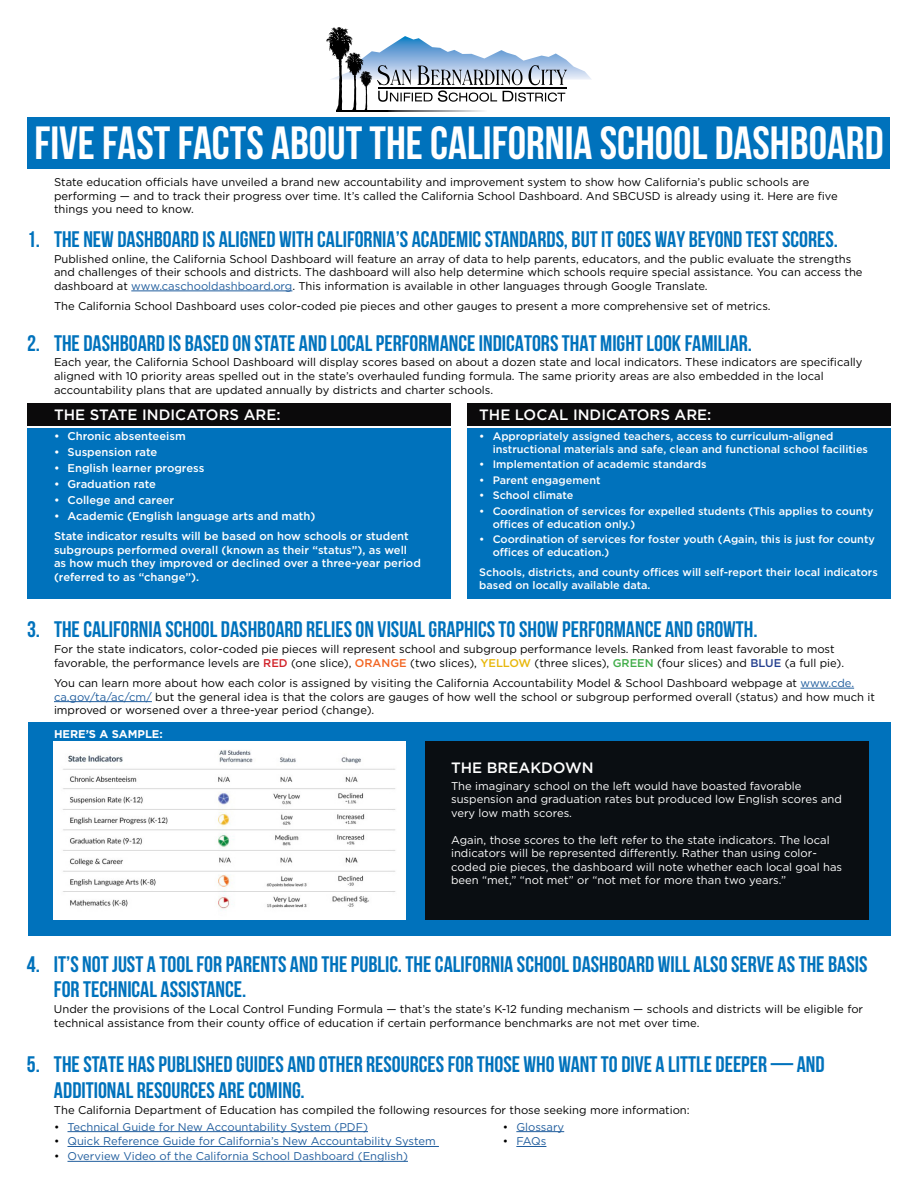
<style>
.page{position:relative;width:918px;height:1188px;background:#fff}
.page>*{position:absolute;margin:0;border:0;box-sizing:border-box;transform-origin:0 0}
.t1{font:700 46.5px "Bebas Neue";color:#fff}
.t2{font:700 22.5px/25.5px "Bebas Neue";color:#0072bc}
.t3{font:500 15px "Gotham";color:#fff}
.t4{font:11.25px/13.5px "Gotham";color:#000}
.t5{font:11.25px/13.5px "Gotham";color:#fff}
.t6{font:500 11.25px/13.5px "Gotham";color:#fff}
.t7{font:11.25px "Gotham";color:#215e9e}
.t8{font:700 11.25px "Gotham";color:#fff}
.t9{font:500 10.8px/13px "Gotham";color:#fff}
.s1{color:#215e9e}
.s2{font-weight:500;color:#d2232a}
.s3{font-weight:500;color:#f26522}
.s4{font-weight:500;color:#e8b70a}
.s5{font-weight:500;color:#41ad49}
.s6{font-weight:500;color:#25408f}
.s7{color:#000}
</style>
<div class="page">
<div style="left:468px;top:403px;width:423px;height:22px;background:#0b0a0b"></div>
<div style="left:27px;top:403px;width:423px;height:22px;background:#0b0a0b"></div>
<div style="left:28px;top:117px;width:862px;height:52px;background:#0072bc"></div>
<div style="left:27px;top:428px;width:423px;height:171px;background:#0072bc"></div>
<div style="left:468px;top:428px;width:423px;height:171px;background:#0072bc"></div>
<div style="left:28px;top:722px;width:863px;height:214px;background:#0072bc"></div>
<hr style="left:131px;top:291px;width:161px;height:1px;background:#215e9e">
<hr style="left:800px;top:688px;width:54px;height:1px;background:#215e9e">
<hr style="left:54px;top:701px;width:98px;height:1px;background:#215e9e">
<img style="left:54px;top:741px;width:352px;height:179px">
<div style="left:425px;top:741px;width:444px;height:178px;background:#0a0e12"></div>
<hr style="left:68px;top:1131px;width:300px;height:1px;background:#215e9e">
<hr style="left:68px;top:1146px;width:371px;height:1px;background:#215e9e">
<hr style="left:68px;top:1161px;width:340px;height:1px;background:#215e9e">
<hr style="left:516px;top:1131px;width:48px;height:1px;background:#215e9e">
<hr style="left:516px;top:1146px;width:30px;height:1px;background:#215e9e">
<svg style="left:336px;top:110px;width:148px;height:1px"></svg>
<svg style="left:326px;top:27px;width:265px;height:83px"></svg>
<h1 class="t1" style="left:34px;top:118px;width:851px">FIVE FAST FACTS ABOUT THE CALIFORNIA SCHOOL DASHBOARD</h1>
<p class="t4" style="left:54px;top:175px;width:785px">State education officials have unveiled a brand new accountability and improvement system to show how California’s public schools are performing — and to track their progress over time. It’s called the California School Dashboard. And SBCUSD is already using it. Here are five things you need to know.</p>
<h2 class="t2" style="left:27px;top:226px;width:812px">1. THE NEW DASHBOARD IS ALIGNED WITH CALIFORNIA’S ACADEMIC STANDARDS, BUT IT GOES WAY BEYOND TEST SCORES.</h2>
<p class="t4" style="left:54px;top:252px;width:810px">Published online, the California School Dashboard will feature an array of data to help parents, educators, and the public evaluate the strengths and challenges of their schools and districts. The dashboard will also help determine which schools require special assistance. You can access the dashboard at <span class="s1">www.caschooldashboard.org</span>. This information is available in other languages through Google Translate.</p>
<p class="t4" style="left:54px;top:299px;width:718px">The California School Dashboard uses color-coded pie pieces and other gauges to present a more comprehensive set of metrics.</p>
<h2 class="t2" style="left:27px;top:330px;width:727px">2. THE DASHBOARD IS BASED ON STATE AND LOCAL PERFORMANCE INDICATORS THAT MIGHT LOOK FAMILIAR.</h2>
<p class="t4" style="left:54px;top:355px;width:810px;line-height:14px">Each year, the California School Dashboard will display scores based on about a dozen state and local indicators. These indicators are specifically aligned with 10 priority areas spelled out in the state’s overhauled funding formula. The same priority areas are also embedded in the local accountability plans that are updated annually by districts and charter schools.</p>
<h3 class="t3" style="left:54px;top:405px;width:228px">THE STATE INDICATORS ARE:</h3>
<p class="t6" style="left:54px;top:429px;width:133px">• Chronic absenteeism</p>
<p class="t6" style="left:54px;top:445px;width:105px">• Suspension rate</p>
<p class="t6" style="left:54px;top:461px;width:152px">• English learner progress</p>
<p class="t6" style="left:54px;top:477px;width:104px">• Graduation rate</p>
<p class="t6" style="left:54px;top:493px;width:122px">• College and career</p>
<p class="t6" style="left:54px;top:506px;width:356px;line-height:20.2px">• Academic (English language arts and math)<br>State indicator results will be based on how schools or student</p>
<p class="t6" style="left:54px;top:543px;width:368px">subgroups performed overall (known as their “status”), as well as how much they improved or declined over a three-year period (referred to as “change”).</p>
<h3 class="t3" style="left:479px;top:405px;width:234px">THE LOCAL INDICATORS ARE:</h3>
<p class="t9" style="left:493px;top:429px;width:377px;text-indent:-13px">• Appropriately assigned teachers, access to curriculum-aligned instructional materials and safe, clean and functional school facilities</p>
<p class="t9" style="left:479px;top:458px;width:229px">• Implementation of academic standards</p>
<p class="t9" style="left:479px;top:473px;width:123px">• Parent engagement</p>
<p class="t9" style="left:479px;top:489px;width:96px">• School climate</p>
<p class="t9" style="left:493px;top:504px;width:382px;text-indent:-13px">• Coordination of services for expelled students (This applies to county offices of education only.)</p>
<p class="t9" style="left:493px;top:533px;width:384px;text-indent:-13px">• Coordination of services for foster youth (Again, this is just for county offices of education.)</p>
<p class="t9" style="left:479px;top:566px;width:400px">Schools, districts, and county offices will self-report their local indicators based on locally available data.</p>
<h2 class="t2" style="left:27px;top:617px;width:732px">3. THE CALIFORNIA SCHOOL DASHBOARD RELIES ON VISUAL GRAPHICS TO SHOW PERFORMANCE AND GROWTH.</h2>
<p class="t4" style="left:54px;top:642px;width:792px">For the state indicators, color-coded pie pieces will represent school and subgroup performance levels. Ranked from least favorable to most favorable, the performance levels are <span class="s2">RED</span> (one slice), <span class="s3">ORANGE</span> (two slices), <span class="s4">YELLOW</span> (three slices), <span class="s5">GREEN</span> (four slices) and <span class="s6">BLUE</span> (a full pie).</p>
<p class="t4" style="left:54px;top:676px;width:822px">You can learn more about how each color is assigned by visiting the California Accountability Model &amp; School Dashboard webpage at <span class="s1">www.cde. ca.gov/ta/ac/cm/</span> but the general idea is that the colors are gauges of how well the school or subgroup performed overall (status) and how much it improved or worsened over a three-year period (change).</p>
<p class="t8" style="left:54px;top:727px;width:110px">HERE’S A SAMPLE:</p>
<h3 class="t3" style="left:451px;top:758px;width:144px">THE BREAKDOWN</h3>
<p class="t5" style="left:451px;top:779px;width:392px">The imaginary school on the left would have boasted favorable suspension and graduation rates but produced low English scores and very low math scores.</p>
<p class="t5" style="left:451px;top:833px;width:393px">Again, those scores to the left refer to the state indicators. The local indicators will be represented differently. Rather than using color&shy;coded pie pieces, the dashboard will note whether each local goal has been “met,” “not met” or “not met for more than two years.”</p>
<h2 class="t2" style="left:54px;top:951px;width:815px;text-indent:-27px">4. IT’S NOT JUST A TOOL FOR PARENTS AND THE PUBLIC. THE CALIFORNIA SCHOOL DASHBOARD WILL ALSO SERVE AS THE BASIS<br>FOR TECHNICAL ASSISTANCE.</h2>
<p class="t4" style="left:54px;top:1002px;width:811px">Under the provisions of the Local Control Funding Formula — that’s the state’s K-12 funding mechanism — schools and districts will be eligible for technical assistance from their county office of education if certain performance benchmarks are not met over time.</p>
<h2 class="t2" style="left:54px;top:1052px;width:772px;text-indent:-27px">5. THE STATE HAS PUBLISHED GUIDES AND OTHER RESOURCES FOR THOSE WHO WANT TO DIVE A LITTLE DEEPER — AND<br>ADDITIONAL RESOURCES ARE COMING.</h2>
<p class="t4" style="left:54px;top:1103px;width:637px">The California Department of Education has compiled the following resources for those seeking more information:</p>
<p class="t7" style="left:54px;top:1119px;width:316px"><span class="s7">•</span> Technical Guide for New Accountability System (PDF)</p>
<p class="t7" style="left:54px;top:1134px;width:383px"><span class="s7">•</span> Quick Reference Guide for California’s New Accountability System</p>
<p class="t7" style="left:54px;top:1149px;width:355px"><span class="s7">•</span> Overview Video of the California School Dashboard (English)</p>
<p class="t7" style="left:503px;top:1119px;width:63px"><span class="s7">•</span> Glossary</p>
<p class="t7" style="left:503px;top:1134px;width:45px"><span class="s7">•</span> FAQs</p>
</div>
